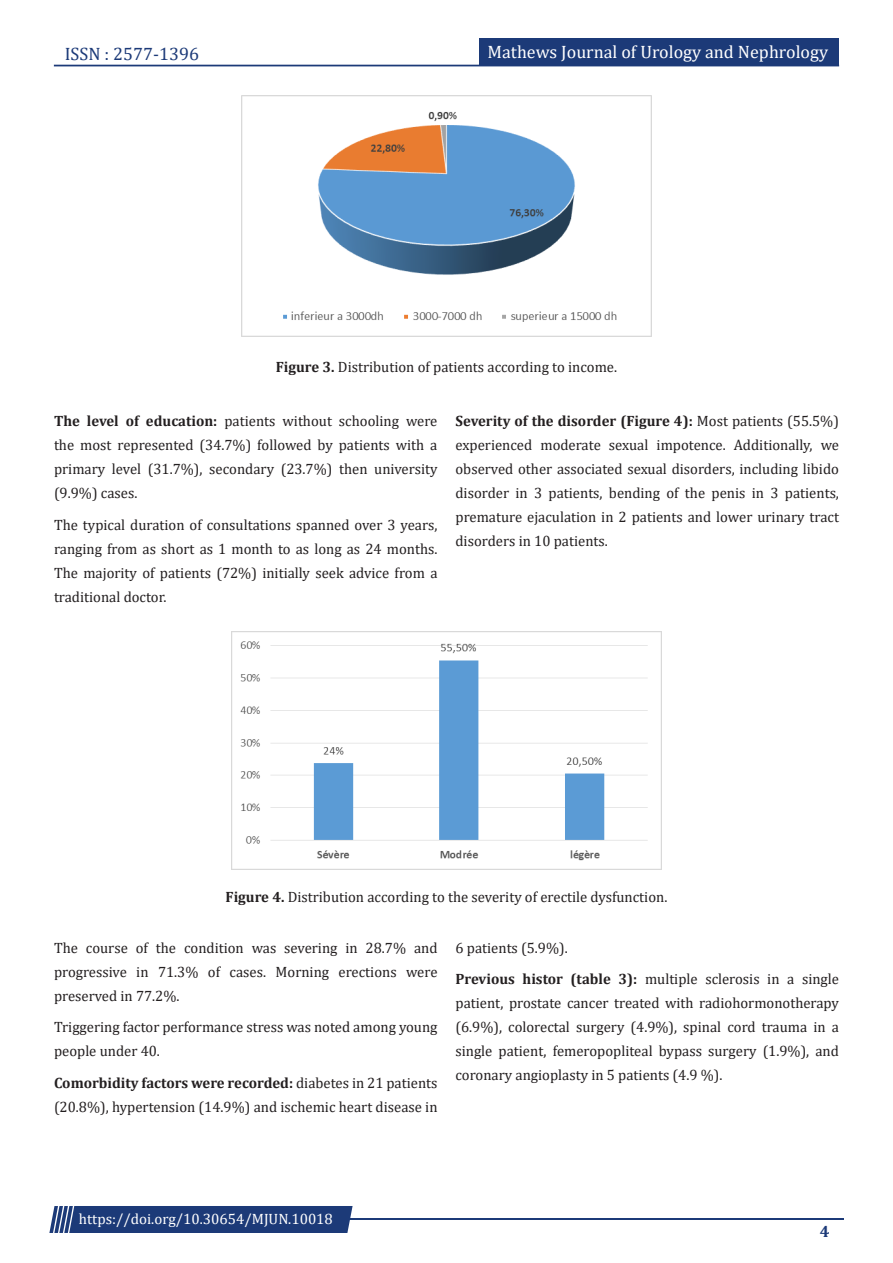
<style>
.page{position:relative;width:893px;height:1263px;background:#fff}
.page>*{position:absolute;margin:0;border:0;box-sizing:border-box;transform-origin:0 0}
.t1{font:18px "Cambria";color:#fff}
.t2{font:18px "Cambria";color:#1c3a78}
.t3{font:700 16.5px "Cambria";color:#1c3a78}
.t4{font:15px/24px "Cambria";color:#231f20;text-align:justify}
.t5{font:15px "Cambria";color:#fff}
.s1{font-weight:700}
</style>
<div class="page">
<div style="left:54px;top:65px;width:785px;height:1px;border:1px solid #1c3a78"></div>
<div style="left:479px;top:39px;width:360px;height:27px;background:#1c3a78"></div>
<hr style="left:310px;top:1219px;width:534px;height:1px;background:#1c3a78">
<div style="left:49px;top:1206px;width:304px;height:27px;background:#1c3a78"></div>
<img style="left:242px;top:96px;width:409px;height:240px">
<img style="left:232px;top:631px;width:429px;height:239px">
<p class="t2" style="left:65px;top:43px;width:136px">ISSN : 2577-1396</p>
<p class="t1" style="left:487px;top:41px;width:342px">Mathews Journal of Urology and Nephrology</p>
<p class="t4" style="left:276px;top:355px;width:343px"><span class="s1">Figure 3.</span> Distribution of patients according to income.</p>
<p class="t4" style="left:54px;top:409px;width:385px"><span class="s1">The level of education:</span> patients without schooling were the most represented (34.7%) followed by patients with a primary level (31.7%), secondary (23.7%) then university (9.9%) cases.</p>
<p class="t4" style="left:54px;top:512px;width:385px">The typical duration of consultations spanned over 3 years, ranging from as short as 1 month to as long as 24 months.<br>The majority of patients (72%) initially seek advice from a traditional doctor.</p>
<p class="t4" style="left:455px;top:409px;width:385px"><span class="s1">Severity of the disorder (Figure 4):</span> Most patients (55.5%) experienced moderate sexual impotence. Additionally, we observed other associated sexual disorders, including libido disorder in 3 patients, bending of the penis in 3 patients, premature ejaculation in 2 patients and lower urinary tract disorders in 10 patients.</p>
<p class="t4" style="left:226px;top:884px;width:443px"><span class="s1">Figure 4.</span> Distribution according to the severity of erectile dysfunction.</p>
<p class="t4" style="left:54px;top:935px;width:385px">The course of the condition was severing in 28.7% and progressive in 71.3% of cases. Morning erections were preserved in 77.2%.</p>
<p class="t4" style="left:54px;top:1015px;width:385px">Triggering factor performance stress was noted among young people under 40.</p>
<p class="t4" style="left:54px;top:1070px;width:385px"><span class="s1">Comorbidity factors were recorded:</span> diabetes in 21 patients (20.8%), hypertension (14.9%) and ischemic heart disease in</p>
<p class="t4" style="left:455px;top:935px;width:114px">6 patients (5.9%).</p>
<p class="t4" style="left:455px;top:967px;width:385px"><span class="s1">Previous histor (table 3):</span> multiple sclerosis in a single patient, prostate cancer treated with radiohormonotherapy (6.9%), colorectal surgery (4.9%), spinal cord trauma in a single patient, femeropopliteal bypass surgery (1.9%), and coronary angioplasty in 5 patients (4.9 %).</p>
<p class="t5" style="left:79px;top:1210px;width:255px">https://doi.org/10.30654/MJUN.10018</p>
<p class="t3" style="left:820px;top:1220px;width:11px">4</p>
</div>
